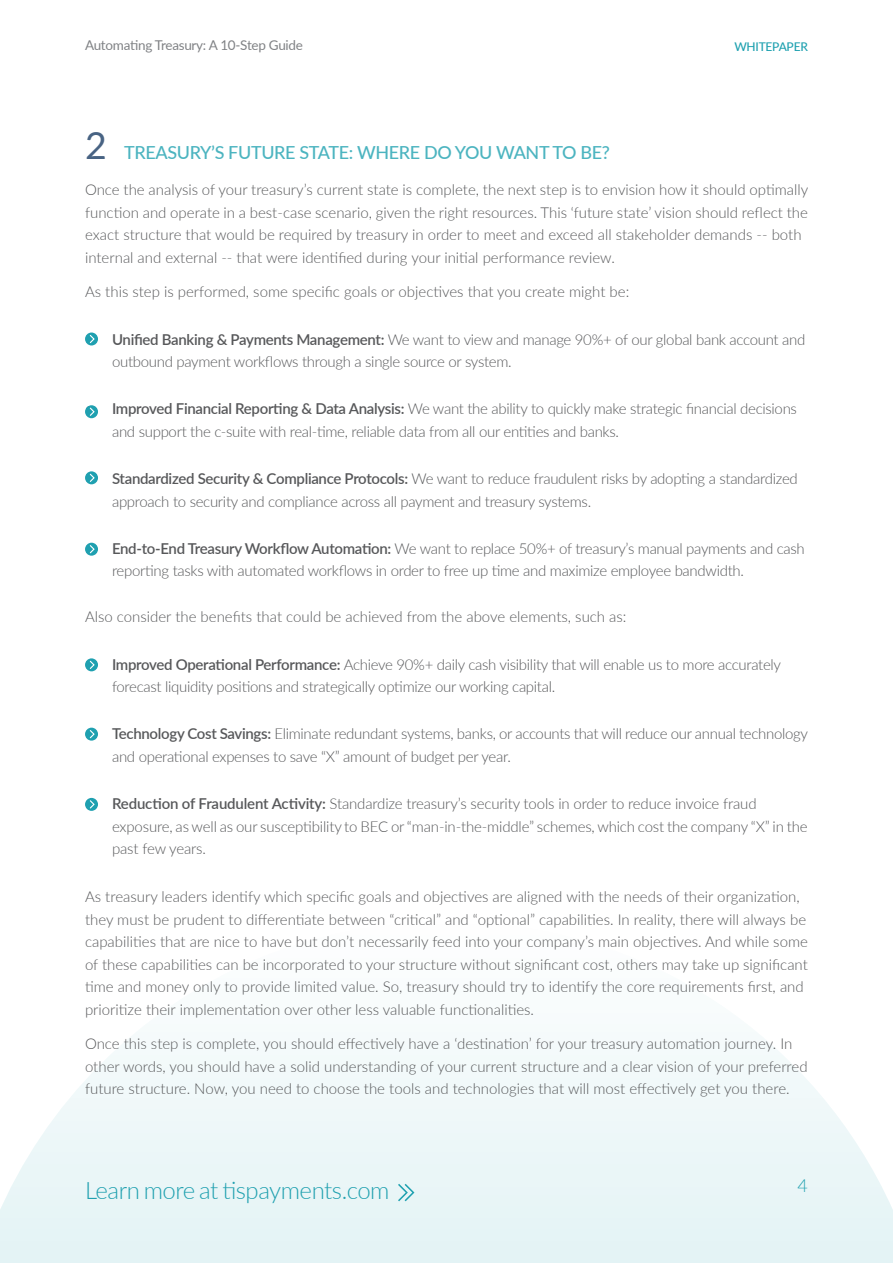
<style>
.page{position:relative;width:893px;height:1263px;background:#fff}
.page>*{position:absolute;margin:0;border:0;box-sizing:border-box;transform-origin:0 0}
.BODY_12PT{font:37.5px "Lato";color:#486383}
.t1{font:300 24px "Lato";letter-spacing:-.02em;color:#21a1b0}
.HIGHLIGHTED_BODY_12P{font:500 18px "Lato";letter-spacing:-.02em;color:#4cb4c0}
.t2{font:300 18px "Lato";color:#21a1b0}
.BODY{font:300 15px/22.5px "Lato";letter-spacing:-.005em;color:#57585a}
.t3{font:13.5px "Lato";letter-spacing:-.02em;color:#808285}
.t4{font:500 12px "Lato";letter-spacing:-.02em;color:#1fa1b0}
.s1{font-weight:600}
</style>
<div class="page">
<svg style="left:0;top:1044px;width:893px;height:219px;fill:#ecf7f8"></svg>
<svg style="left:85px;top:332px;width:13px;height:13px"></svg>
<svg style="left:89px;top:334px;width:7px;height:10px"></svg>
<svg style="left:85px;top:543px;width:13px;height:13px"></svg>
<svg style="left:89px;top:544px;width:7px;height:10px"></svg>
<svg style="left:85px;top:405px;width:13px;height:13px"></svg>
<svg style="left:89px;top:407px;width:7px;height:10px"></svg>
<svg style="left:85px;top:471px;width:13px;height:13px"></svg>
<svg style="left:89px;top:473px;width:7px;height:10px"></svg>
<svg style="left:85px;top:658px;width:13px;height:13px"></svg>
<svg style="left:89px;top:660px;width:7px;height:10px"></svg>
<svg style="left:85px;top:728px;width:13px;height:13px"></svg>
<svg style="left:89px;top:729px;width:7px;height:10px"></svg>
<div style="left:85px;top:798px;width:13px;height:13px;background:#1fa0b0;border-radius:50%"></div>
<svg style="left:89px;top:799px;width:7px;height:10px"></svg>
<p class="t3" style="left:85px;top:35px;width:219px">Automating Treasury: A 10-Step Guide</p>
<p class="t4" style="left:734px;top:38px;width:75px">WHITEPAPER</p>
<p class="BODY_12PT" style="left:85px;top:119px;width:23px">2</p>
<p class="HIGHLIGHTED_BODY_12P" style="left:124px;top:140px;width:487px">TREASURY’S FUTURE STATE: WHERE DO YOU WANT TO BE?</p>
<p class="BODY" style="left:85px;top:178px;width:725px">Once the analysis of your treasury’s current state is complete, the next step is to envision how it should optimally function and operate in a best-case scenario, given the right resources. This ‘future state’ vision should reflect the exact structure that would be required by treasury in order to meet and exceed all stakeholder demands -- both internal and external -- that were identified during your initial performance review.</p>
<p class="BODY" style="left:85px;top:280px;width:546px">As this step is performed, some specific goals or objectives that you create might be:</p>
<p class="BODY" style="left:112px;top:327px;width:695px;text-indent:-27px"><span class="s1">• Unified Banking &amp; Payments Management:</span> We want to view and manage 90%+ of our global bank account and outbound payment workflows through a single source or system.</p>
<p class="BODY" style="left:112px;top:397px;width:686px;text-indent:-27px"><span class="s1">• Improved Financial Reporting &amp; Data Analysis:</span> We want the ability to quickly make strategic financial decisions and support the c-suite with real-time, reliable data from all our entities and banks.</p>
<p class="BODY" style="left:112px;top:467px;width:687px;text-indent:-27px"><span class="s1">• Standardized Security &amp; Compliance Protocols:</span> We want to reduce fraudulent risks by adopting a standardized approach to security and compliance across all payment and treasury systems.</p>
<p class="BODY" style="left:112px;top:537px;width:694px;text-indent:-27px"><span class="s1">• End-to-End Treasury Workflow Automation:</span> We want to replace 50%+ of treasury’s manual payments and cash reporting tasks with automated workflows in order to free up time and maximize employee bandwidth.</p>
<p class="BODY" style="left:85px;top:605px;width:543px">Also consider the benefits that could be achieved from the above elements, such as:</p>
<p class="BODY" style="left:112px;top:652px;width:671px;text-indent:-27px"><span class="s1">• Improved Operational Performance:</span> Achieve 90%+ daily cash visibility that will enable us to more accurately forecast liquidity positions and strategically optimize our working capital.</p>
<p class="BODY" style="left:112px;top:722px;width:698px;text-indent:-27px"><span class="s1">• Technology Cost Savings:</span> Eliminate redundant systems, banks, or accounts that will reduce our annual technology and operational expenses to save “X” amount of budget per year.</p>
<p class="BODY" style="left:112px;top:792px;width:697px;text-indent:-27px"><span class="s1">• Reduction of Fraudulent Activity:</span> Standardize treasury’s security tools in order to reduce invoice fraud exposure, as well as our susceptibility to BEC or “man-in-the-middle” schemes, which cost the company “X” in the past few years.</p>
<p class="BODY" style="left:85px;top:885px;width:724px">As treasury leaders identify which specific goals and objectives are aligned with the needs of their organization, they must be prudent to differentiate between “critical” and “optional” capabilities. In reality, there will always be capabilities that are nice to have but don’t necessarily feed into your company’s main objectives. And while some of these capabilities can be incorporated to your structure without significant cost, others may take up significant time and money only to provide limited value. So, treasury should try to identify the core requirements first, and prioritize their implementation over other less valuable functionalities.</p>
<p class="BODY" style="left:85px;top:1032px;width:724px">Once this step is complete, you should effectively have a ‘destination’ for your treasury automation journey. In other words, you should have a solid understanding of your current structure and a clear vision of your preferred future structure. Now, you need to choose the tools and technologies that will most effectively get you there.</p>
<h2 class="t1" style="left:85px;top:1173px;width:306px">Learn more at tispayments.com</h2>
<p class="t2" style="left:797px;top:1173px;width:12px">4</p>
</div>
